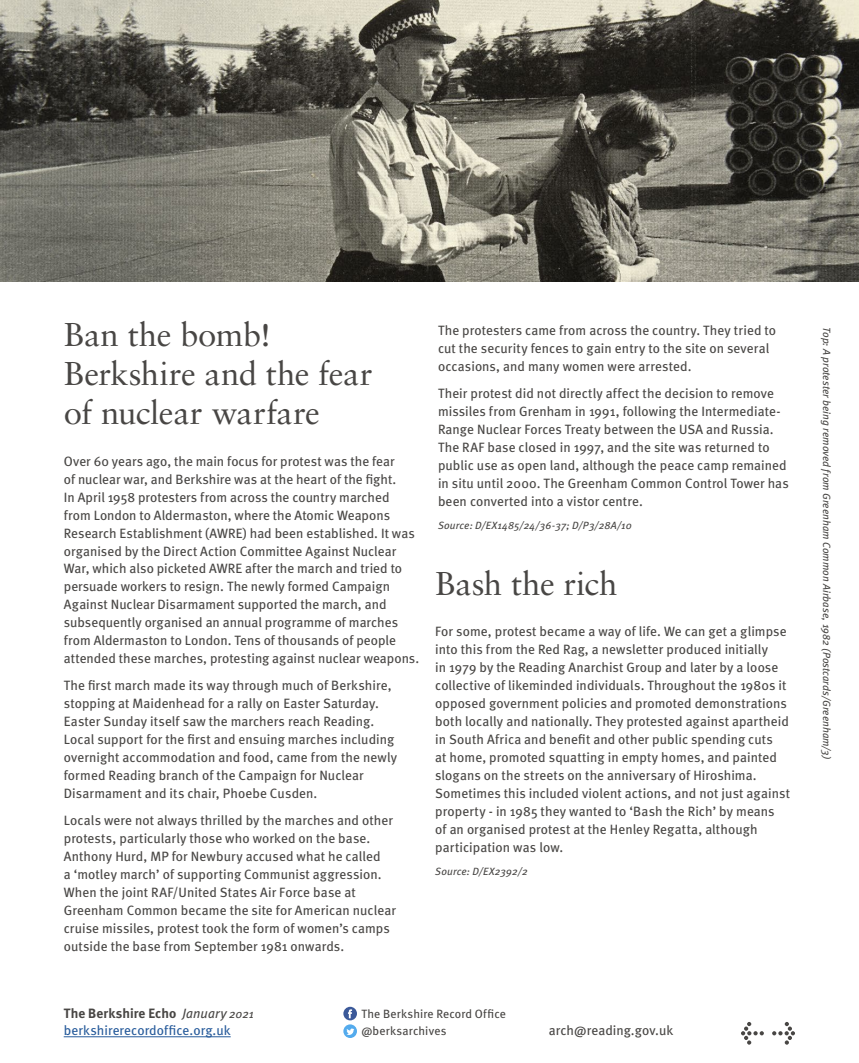
<style>
.page{position:relative;width:859px;height:1063px;background:#fff}
.page>*{position:absolute;margin:0;border:0;box-sizing:border-box;transform-origin:0 0}
.t1{font:33px/39px "Sabon";letter-spacing:-.015em;color:#484644}
.t2{font:13.5px/18px "Meta";letter-spacing:.005em;color:#484644}
.t3{font:13.5px/16.5px "Meta";letter-spacing:.005em;color:#275b9b}
.t4{font:12px/16.5px "Meta";letter-spacing:.01em;color:#484644}
.t5{font:italic 10.5px "Meta";letter-spacing:.01em;color:#484644}
.s1{font-weight:700;color:#484644}
.s2{font-style:italic;color:#484644}
.s3{font-style:italic;font-size:12px;color:#484644}
</style>
<div class="page">
<hr style="left:64px;top:1037px;width:167px;height:1px;background:#275b9b">
<div style="left:343px;top:1024px;width:14px;height:14px;background:#54abed;border-radius:50%"></div>
<svg style="left:346px;top:1029px;width:8px;height:6px"></svg>
<div style="left:343px;top:1007px;width:14px;height:13px;background:#3b5999;border-radius:50%"></div>
<svg style="left:348px;top:1009px;width:4px;height:9px"></svg>
<svg style="left:741px;top:1022px;width:23px;height:23px"></svg>
<svg style="left:772px;top:1022px;width:23px;height:23px"></svg>
<img style="left:0;top:0;width:859px;height:281px">
<h1 class="t1" style="left:64px;top:315px;width:310px">Ban the bomb!<br>Berkshire and the fear of nuclear warfare</h1>
<p class="t2" style="left:64px;top:452px;width:357px">Over 60 years ago, the main focus for protest was the fear<br>of nuclear war, and Berkshire was at the heart of the fight.<br>In April 1958 protesters from across the country marched from London to Aldermaston, where the Atomic Weapons Research Establishment (AWRE) had been established. It was organised by the Direct Action Committee Against Nuclear War, which also picketed AWRE after the march and tried to persuade workers to resign. The newly formed Campaign Against Nuclear Disarmament supported the march, and subsequently organised an annual programme of marches from Aldermaston to London. Tens of thousands of people attended these marches, protesting against nuclear weapons.</p>
<p class="t2" style="left:64px;top:677px;width:335px">The first march made its way through much of Berkshire, stopping at Maidenhead for a rally on Easter Saturday.<br>Easter Sunday itself saw the marchers reach Reading.<br>Local support for the first and ensuing marches including overnight accommodation and food, came from the newly formed Reading branch of the Campaign for Nuclear Disarmament and its chair, Phoebe Cusden.</p>
<p class="t2" style="left:64px;top:812px;width:334px">Locals were not always thrilled by the marches and other protests, particularly those who worked on the base.<br>Anthony Hurd, MP for Newbury accused what he called<br>a ‘motley march’ of supporting Communist aggression.<br>When the joint RAF/United States Air Force base at Greenham Common became the site for American nuclear cruise missiles, protest took the form of women’s camps outside the base from September 1981 onwards.</p>
<p class="t2" style="left:438px;top:321px;width:340px">The protesters came from across the country. They tried to cut the security fences to gain entry to the site on several occasions, and many women were arrested.</p>
<p class="t2" style="left:438px;top:384px;width:352px">Their protest did not directly affect the decision to remove missiles from Grenham in 1991, following the Intermediate-Range Nuclear Forces Treaty between the USA and Russia.<br>The RAF base closed in 1997, and the site was returned to public use as open land, although the peace camp remained in situ until 2000. The Greenham Common Control Tower has been converted into a vistor centre.</p>
<p class="t5" style="left:438px;top:519px;width:195px">Source: D/EX1485/24/36-37; D/P3/28A/10</p>
<h1 class="t1" style="left:435px;top:564px;width:184px">Bash the rich</h1>
<p class="t2" style="left:435px;top:623px;width:356px">For some, protest became a way of life. We can get a glimpse into this from the Red Rag, a newsletter produced initially<br>in 1979 by the Reading Anarchist Group and later by a loose collective of likeminded individuals. Throughout the 1980s it opposed government policies and promoted demonstrations both locally and nationally. They protested against apartheid in South Africa and benefit and other public spending cuts<br>at home, promoted squatting in empty homes, and painted slogans on the streets on the anniversary of Hiroshima.<br>Sometimes this included violent actions, and not just against property - in 1985 they wanted to ‘Bash the Rich’ by means<br>of an organised protest at the Henley Regatta, although participation was low.</p>
<p class="t5" style="left:435px;top:865px;width:94px">Source: D/EX2392/2</p>
<p class="t3" style="left:64px;top:1005px;width:192px"><span class="s1">The Berkshire Echo</span> <span class="s2">January</span> <span class="s3">2021 </span>berkshirerecordoffice.org.uk</p>
<p class="t4" style="left:361px;top:1005px;width:146px">The Berkshire Record Office @berksarchives</p>
<p class="t2" style="left:549px;top:1021px;width:126px">arch@reading.gov.uk</p>
<p class="t5" style="left:833px;top:327px;width:435px;rotate:90deg">Top: A protester being removed from Greenham Common Airbase, 1982 (Postcards/Greenham/3)</p>
</div>
